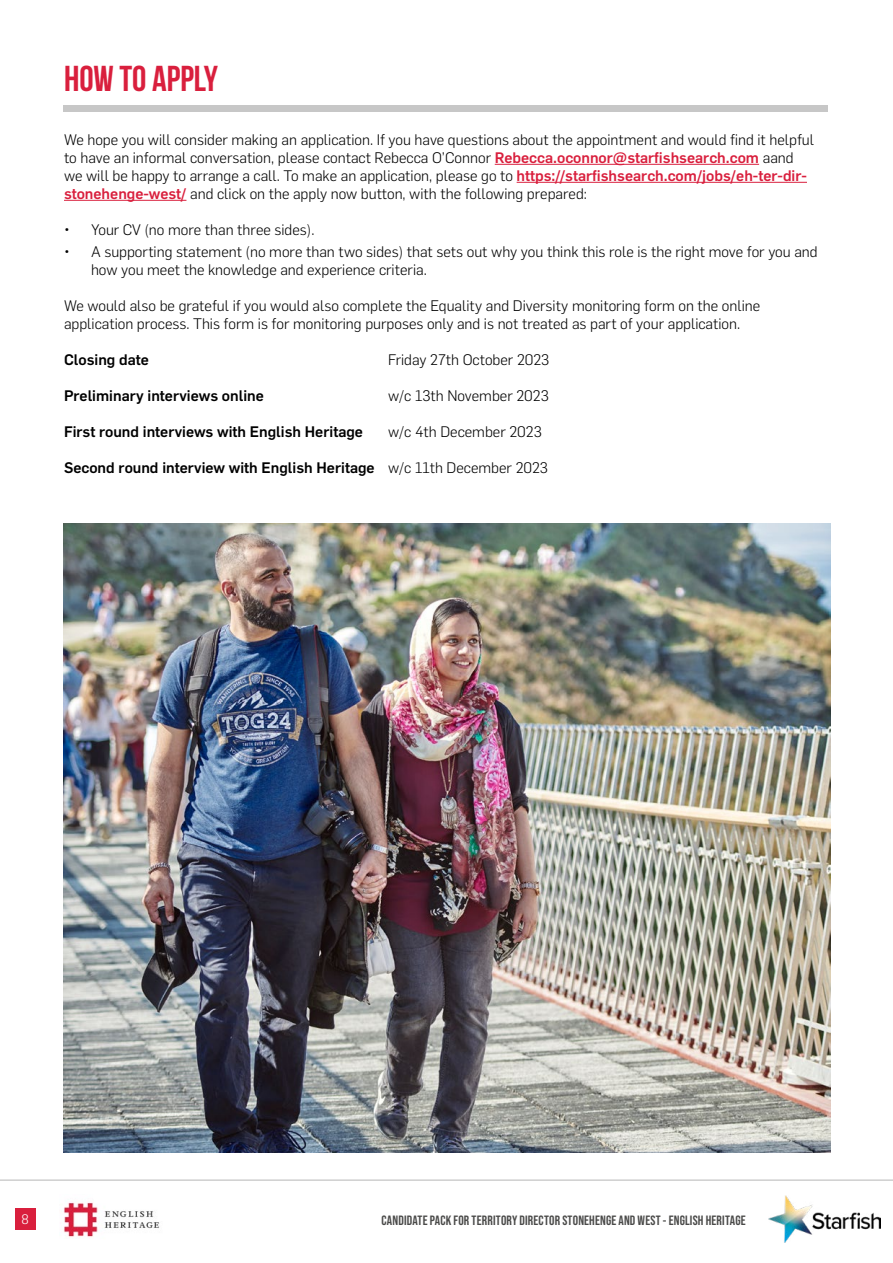
<style>
.page{position:relative;width:893px;height:1263px;background:#fff}
.page>*{position:absolute;margin:0;border:0;box-sizing:border-box;transform-origin:0 0}
.t1{font:700 36px "Bebas Neue";color:#d91f3d}
.t2{font:300 15px/18px "Flama";color:#000}
.t3{font:500 15px "Flama";color:#000}
.t4{font:700 13.5px "Bebas Neue Pro";letter-spacing:.015em;color:#4a4a49}
.t5{font:300 13.5px "Flama";color:#fff}
.s1{font-weight:500;color:#d91f3d}
.s2{font-weight:300}
</style>
<div class="page">
<img style="left:63px;top:1202px;width:97px;height:35px">
<img style="left:768px;top:1196px;width:112px;height:46px">
<div style="left:15px;top:1208px;width:20px;height:21px;background:#d91f3d"></div>
<hr style="left:0;top:1179px;width:893px;height:2px;background:#000">
<hr style="left:495px;top:164px;width:264px;height:1px;background:#d91f3d">
<hr style="left:517px;top:182px;width:290px;height:1px;background:#d91f3d">
<hr style="left:64px;top:200px;width:122px;height:1px;background:#d91f3d">
<div style="left:64px;top:105px;width:764px;height:7px;background:#c7c7c7"></div>
<img style="left:64px;top:523px;width:766px;height:629px">
<h1 class="t1" style="left:64px;top:59px;width:156px">HOW TO APPLY</h1>
<p class="t2" style="left:64px;top:130px;width:752px">We hope you will consider making an application. If you have questions about the appointment and would find it helpful to have an informal conversation, please contact Rebecca O’Connor <span class="s1">Rebecca.oconnor@starfishsearch.com</span> aand we will be happy to arrange a call. To make an application, please go to <span class="s1">https://starfishsearch.com/jobs/eh-ter-dir&shy;stonehenge-west/</span> and click on the apply now button, with the following prepared:</p>
<p class="t2" style="left:64px;top:220px;width:252px">• Your CV (no more than three sides).</p>
<p class="t2" style="left:91px;top:242px;width:728px;text-indent:-27px">• A supporting statement (no more than two sides) that sets out why you think this role is the right move for you and how you meet the knowledge and experience criteria.</p>
<p class="t2" style="left:64px;top:296px;width:698px">We would also be grateful if you would also complete the Equality and Diversity monitoring form on the online application process. This form is for monitoring purposes only and is not treated as part of your application.</p>
<p class="t3" style="left:64px;top:349px;width:87px">Closing date</p>
<p class="t2" style="left:388px;top:350px;width:163px">Friday 27th October 2023</p>
<p class="t3" style="left:64px;top:385px;width:201px">Preliminary interviews online</p>
<p class="t2" style="left:388px;top:386px;width:162px">w/c 13th November 2023</p>
<p class="t3" style="left:64px;top:421px;width:301px">First round interviews with English Heritage</p>
<p class="t2" style="left:388px;top:422px;width:155px">w/c 4th December 2023</p>
<p class="t3" style="left:64px;top:457px;width:486px">Second round interview with English Heritage <span class="s2">w/c 11th December 2023</span></p>
<p class="t5" style="left:21px;top:1210px;width:9px">8</p>
<p class="t4" style="left:381px;top:1213px;width:366px">CANDIDATE PACK FOR TERRITORY DIRECTOR STONEHENGE AND WEST - ENGLISH HERITAGE</p>
</div>
